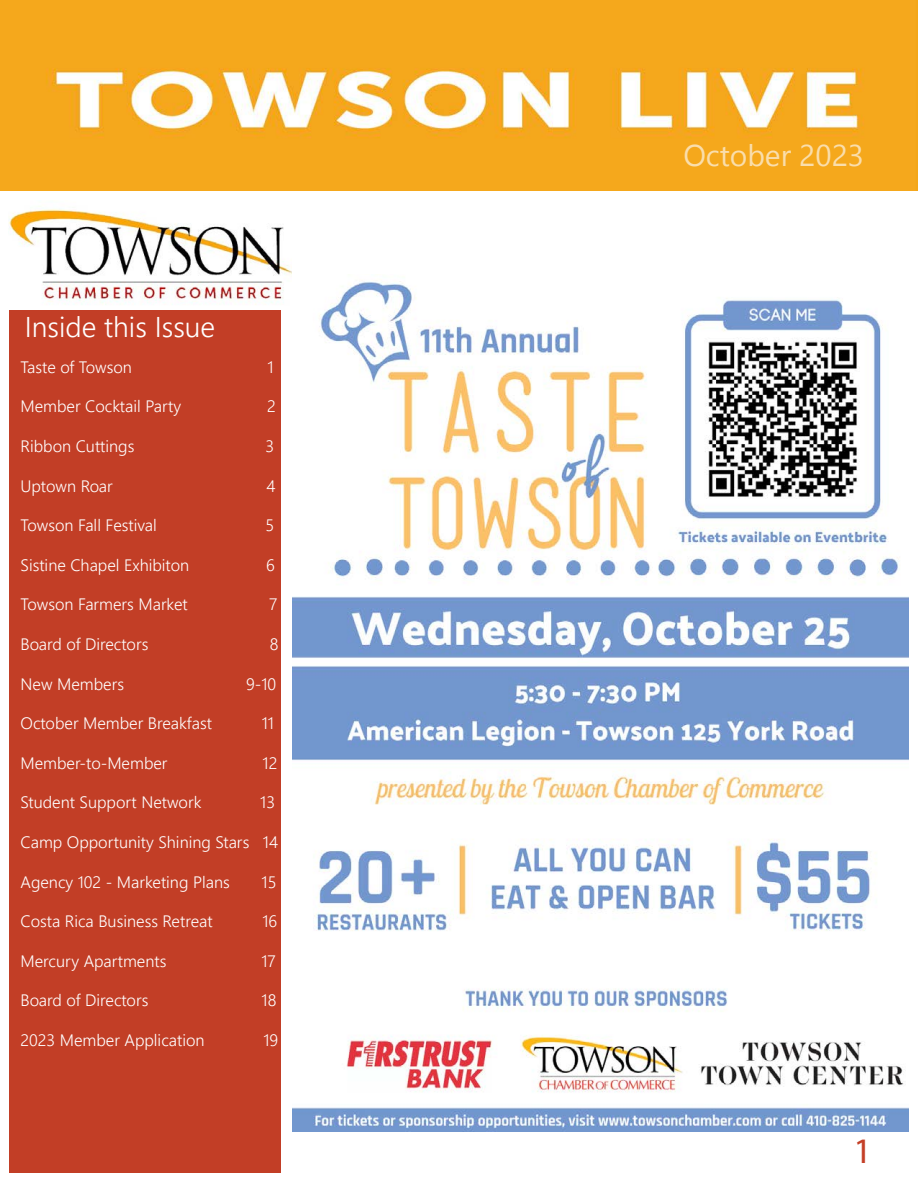
<style>
.page{position:relative;width:918px;height:1188px;background:#fff}
.page>*{position:absolute;margin:0;border:0;box-sizing:border-box;transform-origin:0 0}
.t1{font:36px "Myriad Pro";color:#c43f27}
.t2{font:30px "Leelawadee";color:#fadeac}
.t3{font:300 28.5px "Leelawadee UI";color:#fff}
.t4{font:300 16.5px "Leelawadee UI";color:#fff}
</style>
<div class="page">
<img style="left:9px;top:209px;width:283px;height:104px">
<div style="left:9px;top:310px;width:271px;height:863px;background:#c23e26"></div>
<img style="left:0;top:0;width:918px;height:190px">
<img style="left:292px;top:281px;width:617px;height:851px">
<p class="t3" style="left:25px;top:307px;width:192px">Inside this Issue</p>
<p class="t4" style="left:21px;top:356px;width:113px">Taste of Towson</p>
<p class="t4" style="left:268px;top:356px;width:8px">1</p>
<p class="t4" style="left:21px;top:395px;width:162px">Member Cocktail Party</p>
<p class="t4" style="left:267px;top:395px;width:10px">2</p>
<p class="t4" style="left:21px;top:435px;width:115px">Ribbon Cuttings</p>
<p class="t4" style="left:266px;top:435px;width:10px">3</p>
<p class="t4" style="left:21px;top:474px;width:94px">Uptown Roar</p>
<p class="t4" style="left:267px;top:474px;width:11px">4</p>
<p class="t4" style="left:21px;top:514px;width:138px">Towson Fall Festival</p>
<p class="t4" style="left:265px;top:514px;width:10px">5</p>
<p class="t4" style="left:21px;top:554px;width:170px">Sistine Chapel Exhibiton</p>
<p class="t4" style="left:266px;top:554px;width:10px">6</p>
<p class="t4" style="left:21px;top:593px;width:169px">Towson Farmers Market</p>
<p class="t4" style="left:269px;top:593px;width:10px">7</p>
<p class="t4" style="left:21px;top:633px;width:129px">Board of Directors</p>
<p class="t4" style="left:270px;top:633px;width:10px">8</p>
<p class="t4" style="left:21px;top:672px;width:105px">New Members</p>
<p class="t4" style="left:246px;top:672px;width:32px">9-10</p>
<p class="t4" style="left:21px;top:712px;width:193px">October Member Breakfast</p>
<p class="t4" style="left:262px;top:712px;width:14px">11</p>
<p class="t4" style="left:21px;top:752px;width:149px">Member-to-Member</p>
<p class="t4" style="left:263px;top:752px;width:16px">12</p>
<p class="t4" style="left:21px;top:791px;width:182px">Student Support Network</p>
<p class="t4" style="left:260px;top:791px;width:16px">13</p>
<p class="t4" style="left:21px;top:831px;width:259px">Camp Opportunity Shining Stars 14</p>
<p class="t4" style="left:21px;top:870px;width:211px">Agency 102 - Marketing Plans</p>
<p class="t4" style="left:262px;top:870px;width:16px">15</p>
<p class="t4" style="left:21px;top:910px;width:194px">Costa Rica Business Retreat</p>
<p class="t4" style="left:262px;top:910px;width:16px">16</p>
<p class="t4" style="left:21px;top:950px;width:147px">Mercury Apartments</p>
<p class="t4" style="left:261px;top:950px;width:16px">17</p>
<p class="t4" style="left:21px;top:989px;width:129px">Board of Directors</p>
<p class="t4" style="left:262px;top:989px;width:16px">18</p>
<p class="t4" style="left:21px;top:1029px;width:186px">2023 Member Application</p>
<p class="t4" style="left:263px;top:1029px;width:16px">19</p>
<p class="t2" style="left:683px;top:138px;width:182px">October 2023</p>
<h1 class="t1" style="left:854px;top:1128px;width:20px">1</h1>
</div>
